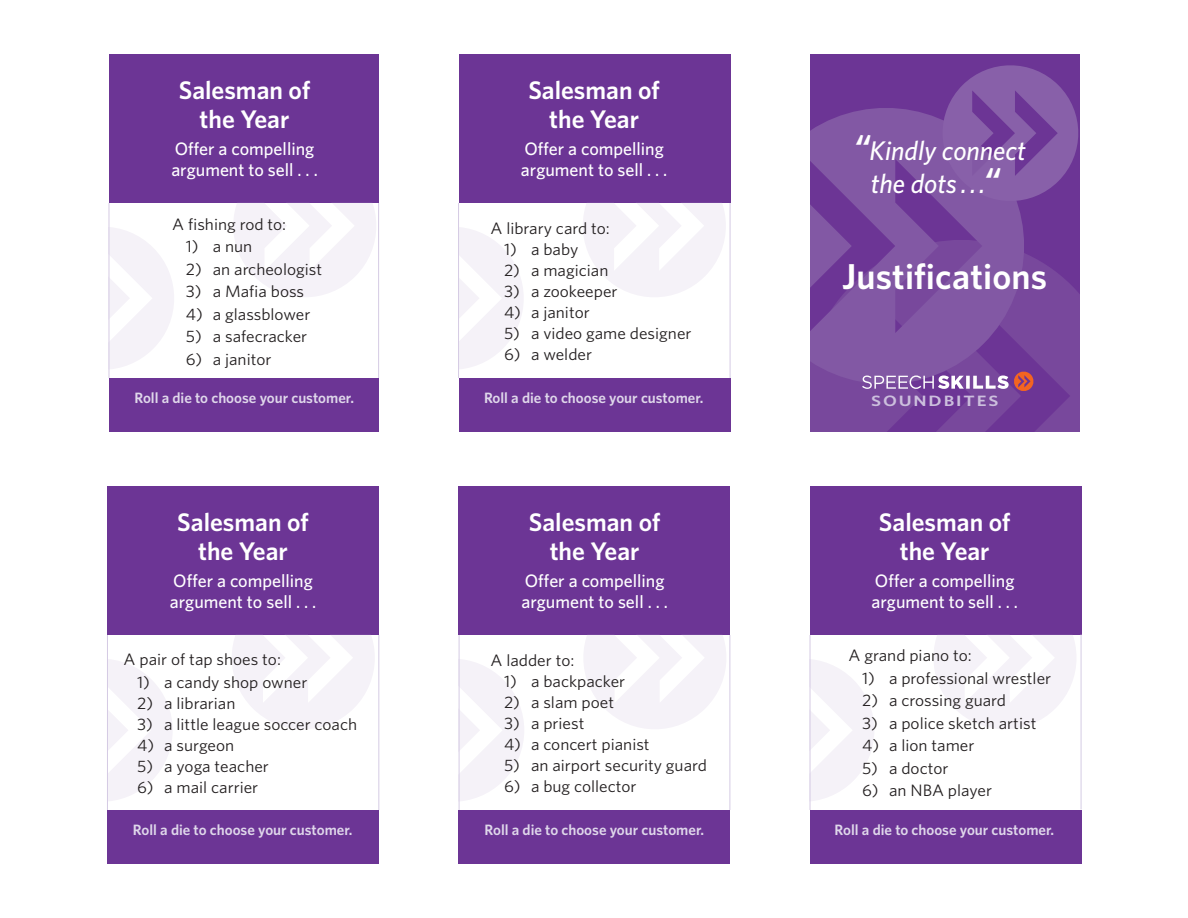
<style>
.page{position:relative;width:1188px;height:918px;background:#fff}
.page>*{position:absolute;margin:0;border:0;box-sizing:border-box;transform-origin:0 0}
.t1{font:600 36px "Whitney";letter-spacing:.005em;color:#fff}
.t2{font:italic 500 27px/33px "Whitney";color:#fff;text-align:center}
.t3{font:600 25.5px/28.5px "Whitney";color:#fff;text-align:center}
.t4{font:500 18px/21px "Whitney";color:#fff}
.t5{font:16.5px "Whitney";color:#231f20;scale:1.05 1}
.t6{font:600 15px "Whitney";color:#dfd7ea}
.t7{font:600 15px "Whitney";letter-spacing:.1em;color:#ccbfdd;scale:1.25 1}
.s1{font-weight:600;font-size:36px}
</style>
<div class="page">
<div style="left:109px;top:54px;width:270px;height:378px;background:#6c3595"></div>
<div style="left:104px;top:203px;width:277px;height:175px;background:#fff"></div>
<svg style="left:110px;top:227px;width:64px;height:142px"></svg>
<svg style="left:234px;top:202px;width:142px;height:95px"></svg>
<hr style="left:109px;top:203px;width:1px;height:175px;background:#d5cbe4">
<hr style="left:378px;top:203px;width:1px;height:175px;background:#d5cbe4">
<div style="left:459px;top:54px;width:271px;height:378px;background:#6c3595"></div>
<div style="left:453px;top:203px;width:277px;height:175px;background:#fff"></div>
<svg style="left:459px;top:227px;width:64px;height:142px"></svg>
<svg style="left:583px;top:202px;width:143px;height:95px"></svg>
<hr style="left:458px;top:203px;width:1px;height:175px;background:#d5cbe4">
<hr style="left:730px;top:203px;width:1px;height:175px;background:#d5cbe4">
<div style="left:459px;top:486px;width:271px;height:378px;background:#6c3595"></div>
<div style="left:454px;top:635px;width:280px;height:175px;background:#fff"></div>
<svg style="left:460px;top:659px;width:64px;height:142px"></svg>
<svg style="left:584px;top:634px;width:142px;height:95px"></svg>
<hr style="left:459px;top:635px;width:1px;height:175px;background:#d5cbe4">
<hr style="left:730px;top:635px;width:1px;height:175px;background:#d5cbe4">
<div style="left:108px;top:486px;width:271px;height:378px;background:#6c3595"></div>
<div style="left:102px;top:635px;width:277px;height:175px;background:#fff"></div>
<svg style="left:108px;top:659px;width:64px;height:142px"></svg>
<svg style="left:232px;top:634px;width:143px;height:95px"></svg>
<hr style="left:107px;top:635px;width:1px;height:175px;background:#d5cbe4">
<hr style="left:379px;top:635px;width:1px;height:175px;background:#d5cbe4">
<div style="left:810px;top:486px;width:271px;height:378px;background:#6c3595"></div>
<div style="left:804px;top:635px;width:279px;height:175px;background:#fff"></div>
<svg style="left:811px;top:660px;width:63px;height:141px"></svg>
<svg style="left:934px;top:634px;width:142px;height:95px"></svg>
<hr style="left:810px;top:635px;width:1px;height:175px;background:#d5cbe4">
<hr style="left:1081px;top:634px;width:1px;height:175px;background:#d5cbe4">
<div style="left:810px;top:54px;width:270px;height:378px;background:#6c3595"></div>
<svg style="left:810px;top:260px;width:270px;height:172px;fill:#78489c"></svg>
<svg style="left:810px;top:108px;width:228px;height:290px;fill:#8258a4"></svg>
<svg style="left:936px;top:65px;width:142px;height:143px"></svg>
<svg style="left:862px;top:371px;width:172px;height:21px"></svg>
<h3 class="t3" style="left:179px;top:76px;width:133px">Salesman of the Year</h3>
<p class="t4" style="left:171px;top:138px;width:148px">Offer a compelling argument to sell . . .</p>
<p class="t5" style="left:172px;top:213px;width:110px">A fishing rod to:</p>
<p class="t5" style="left:186px;top:235px;width:65px">1) a nun</p>
<p class="t5" style="left:186px;top:258px;width:131px">2) an archeologist</p>
<p class="t5" style="left:186px;top:280px;width:114px">3) a Mafia boss</p>
<p class="t5" style="left:186px;top:303px;width:120px">4) a glassblower</p>
<p class="t5" style="left:186px;top:325px;width:117px">5) a safecracker</p>
<p class="t5" style="left:186px;top:348px;width:83px">6) a janitor</p>
<p class="t6" style="left:134px;top:388px;width:221px">Roll a die to choose your customer.</p>
<h3 class="t3" style="left:177px;top:508px;width:133px">Salesman of the Year</h3>
<p class="t4" style="left:170px;top:570px;width:148px">Offer a compelling argument to sell . . .</p>
<p class="t5" style="left:124px;top:648px;width:151px">A pair of tap shoes to:</p>
<p class="t5" style="left:137px;top:671px;width:164px">1) a candy shop owner</p>
<p class="t5" style="left:137px;top:692px;width:95px">2) a librarian</p>
<p class="t5" style="left:137px;top:713px;width:211px">3) a little league soccer coach</p>
<p class="t5" style="left:137px;top:734px;width:94px">4) a surgeon</p>
<p class="t5" style="left:137px;top:755px;width:127px">5) a yoga teacher</p>
<p class="t5" style="left:137px;top:776px;width:117px">6) a mail carrier</p>
<p class="t6" style="left:133px;top:820px;width:221px">Roll a die to choose your customer.</p>
<h3 class="t3" style="left:528px;top:76px;width:133px">Salesman of the Year</h3>
<p class="t4" style="left:521px;top:138px;width:148px">Offer a compelling argument to sell . . .</p>
<p class="t5" style="left:491px;top:217px;width:115px">A library card to:</p>
<p class="t5" style="left:504px;top:238px;width:72px">1) a baby</p>
<p class="t5" style="left:504px;top:259px;width:101px">2) a magician</p>
<p class="t5" style="left:504px;top:280px;width:110px">3) a zookeeper</p>
<p class="t5" style="left:504px;top:301px;width:83px">4) a janitor</p>
<p class="t5" style="left:504px;top:322px;width:180px">5) a video game designer</p>
<p class="t5" style="left:504px;top:343px;width:85px">6) a welder</p>
<p class="t6" style="left:484px;top:388px;width:221px">Roll a die to choose your customer.</p>
<h3 class="t3" style="left:529px;top:508px;width:133px">Salesman of the Year</h3>
<p class="t4" style="left:521px;top:570px;width:148px">Offer a compelling argument to sell . . .</p>
<p class="t5" style="left:491px;top:649px;width:81px">A ladder to:</p>
<p class="t5" style="left:504px;top:670px;width:117px">1) a backpacker</p>
<p class="t5" style="left:504px;top:691px;width:106px">2) a slam poet</p>
<p class="t5" style="left:504px;top:712px;width:78px">3) a priest</p>
<p class="t5" style="left:504px;top:733px;width:140px">4) a concert pianist</p>
<p class="t5" style="left:504px;top:754px;width:195px">5) an airport security guard</p>
<p class="t5" style="left:504px;top:775px;width:128px">6) a bug collector</p>
<p class="t6" style="left:485px;top:820px;width:221px">Roll a die to choose your customer.</p>
<h2 class="t2" style="left:854px;top:134px;width:174px"><span class="s1">“</span>Kindly connect the dots . . .<span class="s1">“</span></h2>
<h1 class="t1" style="left:842px;top:253px;width:207px">Justifications</h1>
<p class="t7" style="left:871px;top:390px;width:103px">SOUNDBITES</p>
<h3 class="t3" style="left:879px;top:508px;width:133px">Salesman of the Year</h3>
<p class="t4" style="left:872px;top:570px;width:148px">Offer a compelling argument to sell . . .</p>
<p class="t5" style="left:849px;top:645px;width:119px">A grand piano to:</p>
<p class="t5" style="left:862px;top:667px;width:182px">1) a professional wrestler</p>
<p class="t5" style="left:862px;top:690px;width:139px">2) a crossing guard</p>
<p class="t5" style="left:862px;top:712px;width:168px">3) a police sketch artist</p>
<p class="t5" style="left:862px;top:735px;width:109px">4) a lion tamer</p>
<p class="t5" style="left:862px;top:757px;width:84px">5) a doctor</p>
<p class="t5" style="left:862px;top:780px;width:125px">6) an NBA player</p>
<p class="t6" style="left:835px;top:820px;width:221px">Roll a die to choose your customer.</p>
</div>
